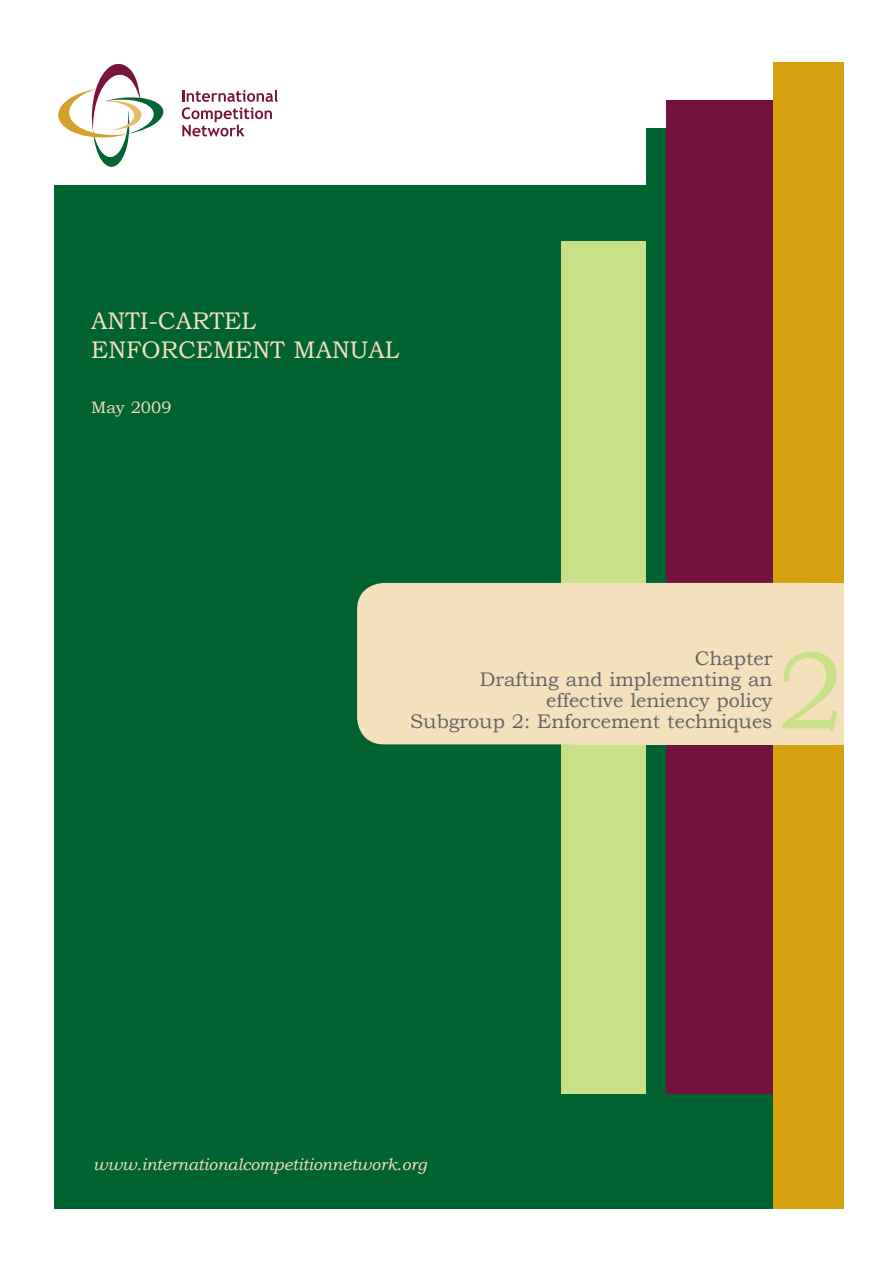
<style>
.page{position:relative;width:893px;height:1263px;background:#fff}
.page>*{position:absolute;margin:0;border:0;box-sizing:border-box;transform-origin:0 0}
.t1{font:110.55px "Bookman Old Style";color:#cae088}
.t2{font:24px/28.8px "Bookman Old Style";color:#f4e1bc}
.t3{font:19.65px/21px "Bookman Old Style";color:#636467;text-align:right}
.t4{font:italic 16.5px "Bookman Old Style";color:#f4e1bc}
.t5{font:16.5px "Bookman Old Style";color:#f4e1bc}
</style>
<div class="page">
<div style="left:54px;top:185px;width:786px;height:1023px;background:#006330"></div>
<div style="left:561px;top:241px;width:85px;height:852px;background:#cae088"></div>
<div style="left:646px;top:128px;width:35px;height:965px;background:#006330"></div>
<div style="left:666px;top:100px;width:110px;height:993px;background:#72123d"></div>
<svg style="left:58px;top:64px;width:106px;height:103px"></svg>
<svg style="left:182px;top:90px;width:96px;height:46px"></svg>
<div style="left:773px;top:62px;width:71px;height:1146px;background:#d5a10f"></div>
<div style="left:357px;top:583px;width:480px;height:161px;background:#f4e1bc;border-radius:27px"></div>
<div style="left:575px;top:583px;width:269px;height:161px;background:#f4e1bc"></div>
<p class="t2" style="left:91px;top:307px;width:309px">ANTI-CARTEL<br>ENFORCEMENT MANUAL</p>
<p class="t5" style="left:91px;top:397px;width:82px">May 2009</p>
<p class="t3" style="left:410px;top:648px;width:364px">Chapter<br>Drafting and implementing an effective leniency policy<br>Subgroup 2: Enforcement techniques</p>
<h1 class="t1" style="left:777px;top:619px;width:70px">2</h1>
<p class="t4" style="left:93px;top:1153px;width:335px">www.internationalcompetitionnetwork.org</p>
</div>
